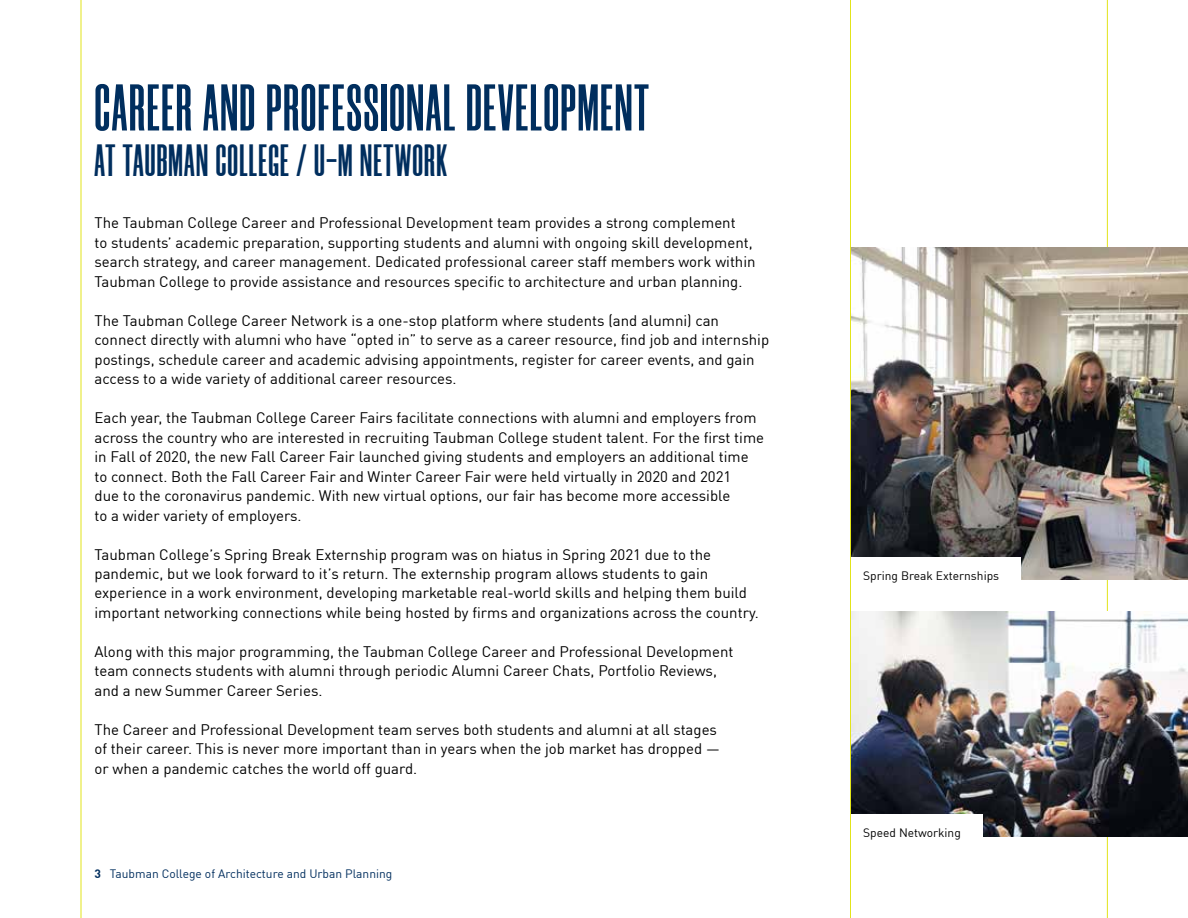
<style>
.page{position:relative;width:1188px;height:918px;background:#fff}
.page>*{position:absolute;margin:0;border:0;box-sizing:border-box;transform-origin:0 0}
.t1{font:700 66px "Morganite";letter-spacing:.025em;color:#002e5e}
.t2{font:700 45px "Morganite";letter-spacing:.03em;color:#002e5e}
.t3{font:15px/19.5px "DIN Pro";color:#000}
.t4{font:12px "DIN Pro";color:#002e5e}
.t5{font:12px "DIN Offc";color:#000}
.s1{font-weight:700}
</style>
<div class="page">
<hr style="left:81px;top:0;width:1px;height:918px;background:#e2e41a">
<hr style="left:1107px;top:0;width:1px;height:918px;background:#e2e41a">
<img style="left:851px;top:247px;width:337px;height:333px">
<img style="left:851px;top:612px;width:337px;height:225px">
<div style="left:850px;top:557px;width:171px;height:23px;background:#fff"></div>
<div style="left:850px;top:814px;width:133px;height:26px;background:#fff"></div>
<hr style="left:850px;top:0;width:1px;height:918px;background:#e2e41a">
<h1 class="t1" style="left:94px;top:74px;width:556px">CAREER AND PROFESSIONAL DEVELOPMENT</h1>
<h2 class="t2" style="left:94px;top:137px;width:354px">AT TAUBMAN COLLEGE / U-M NETWORK</h2>
<p class="t3" style="left:94px;top:212px;width:663px">The Taubman College Career and Professional Development team provides a strong complement<br>to students’ academic preparation, supporting students and alumni with ongoing skill development, search strategy, and career management. Dedicated professional career staff members work within Taubman College to provide assistance and resources specific to architecture and urban planning.</p>
<p class="t3" style="left:94px;top:309px;width:676px">The Taubman College Career Network is a one-stop platform where students (and alumni) can connect directly with alumni who have “opted in” to serve as a career resource, find job and internship postings, schedule career and academic advising appointments, register for career events, and gain access to a wide variety of additional career resources.</p>
<p class="t3" style="left:94px;top:407px;width:671px">Each year, the Taubman College Career Fairs facilitate connections with alumni and employers from across the country who are interested in recruiting Taubman College student talent. For the first time in Fall of 2020, the new Fall Career Fair launched giving students and employers an additional time to connect. Both the Fall Career Fair and Winter Career Fair were held virtually in 2020 and 2021<br>due to the coronavirus pandemic. With new virtual options, our fair has become more accessible<br>to a wider variety of employers.</p>
<p class="t3" style="left:94px;top:543px;width:666px">Taubman College’s Spring Break Externship program was on hiatus in Spring 2021 due to the pandemic, but we look forward to it’s return. The externship program allows students to gain experience in a work environment, developing marketable real-world skills and helping them build important networking connections while being hosted by firms and organizations across the country.</p>
<p class="t3" style="left:94px;top:641px;width:641px">Along with this major programming, the Taubman College Career and Professional Development team connects students with alumni through periodic Alumni Career Chats, Portfolio Reviews, and a new Summer Career Series.</p>
<p class="t3" style="left:94px;top:719px;width:627px">The Career and Professional Development team serves both students and alumni at all stages of their career. This is never more important than in years when the job market has dropped — or when a pandemic catches the world off guard.</p>
<p class="t4" style="left:94px;top:864px;width:299px"><span class="s1">3</span> Taubman College of Architecture and Urban Planning</p>
<p class="t5" style="left:863px;top:568px;width:137px">Spring Break Externships</p>
<p class="t5" style="left:863px;top:825px;width:99px">Speed Networking</p>
</div>
